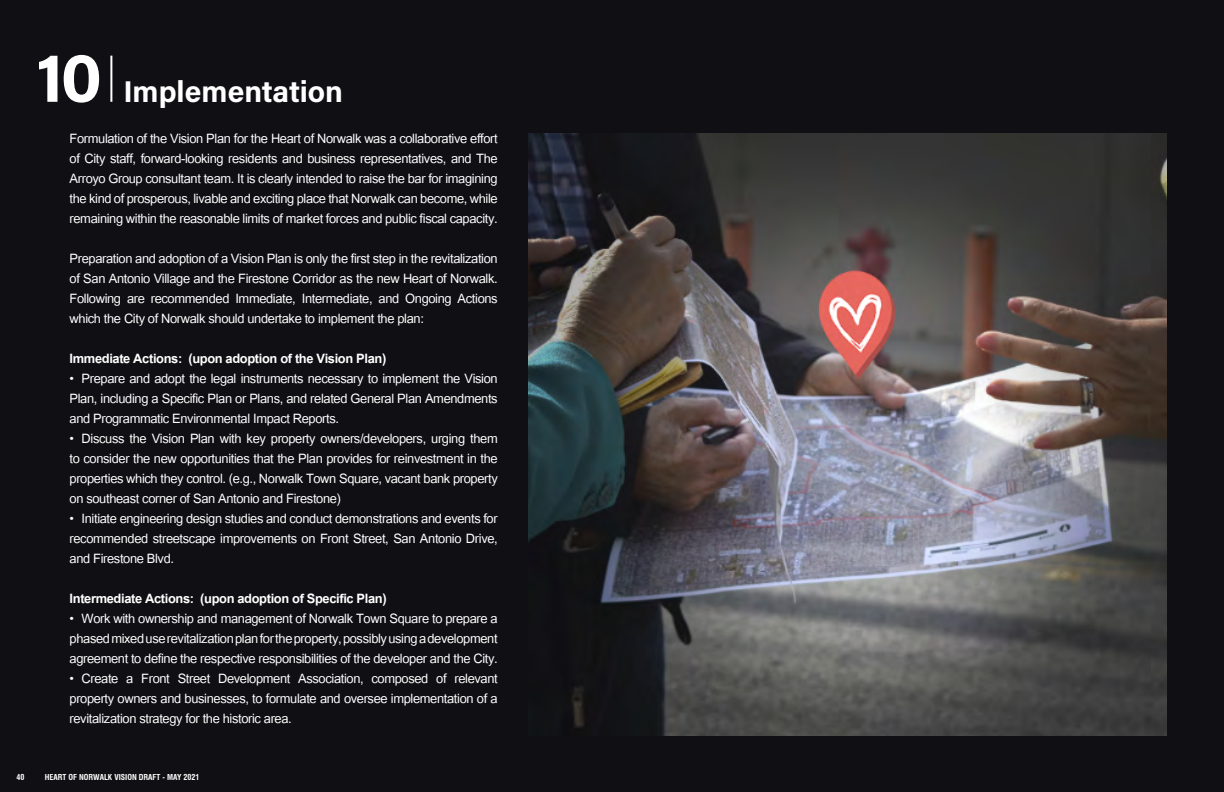
<style>
.page{position:relative;width:1224px;height:792px;background:#100f14}
.page>*{position:absolute;margin:0;border:0;box-sizing:border-box;transform-origin:0 0}
.t1{font:70px "Acumin Variable Concept";color:#fff}
.t2{font:30px "Acumin Variable Concept";color:#fff}
.t3{font:18px/20px "Utsaah";letter-spacing:-.02em;color:#fff;text-align:justify}
.t4{font:700 18px "Utsaah";letter-spacing:-.02em;color:#fff}
.t5{font:700 condensed 8px "Swiss 721 BT";color:#fff}
</style>
<div class="page">
<hr style="left:110px;top:56px;width:2px;height:46px;background:#fff">
<img style="left:528px;top:134px;width:638px;height:602px">
<h1 class="t1" style="left:36px;top:29px;width:68px">10</h1>
<h2 class="t2" style="left:124px;top:70px;width:221px">Implementation</h2>
<p class="t3" style="left:70px;top:129px;width:430px">Formulation of the Vision Plan for the Heart of Norwalk was a collaborative effort of City staff, forward-looking residents and business representatives, and The Arroyo Group consultant team. It is clearly intended to raise the bar for imagining the kind of prosperous, livable and exciting place that Norwalk can become, while remaining within the reasonable limits of market forces and public fiscal capacity.</p>
<p class="t3" style="left:70px;top:249px;width:430px">Preparation and adoption of a Vision Plan is only the first step in the revitalization of San Antonio Village and the Firestone Corridor as the new Heart of Norwalk.<br>Following are recommended Immediate, Intermediate, and Ongoing Actions which the City of Norwalk should undertake to implement the plan:</p>
<p class="t4" style="left:70px;top:348px;width:318px">Immediate Actions: (upon adoption of the Vision Plan)</p>
<p class="t3" style="left:70px;top:369px;width:430px">• Prepare and adopt the legal instruments necessary to implement the Vision Plan, including a Specific Plan or Plans, and related General Plan Amendments and Programmatic Environmental Impact Reports.</p>
<p class="t3" style="left:70px;top:429px;width:430px">• Discuss the Vision Plan with key property owners/developers, urging them to consider the new opportunities that the Plan provides for reinvestment in the properties which they control. (e.g., Norwalk Town Square, vacant bank property on southeast corner of San Antonio and Firestone)</p>
<p class="t3" style="left:70px;top:509px;width:430px">• Initiate engineering design studies and conduct demonstrations and events for recommended streetscape improvements on Front Street, San Antonio Drive, and Firestone Blvd.</p>
<p class="t4" style="left:70px;top:588px;width:319px">Intermediate Actions: (upon adoption of Specific Plan)</p>
<p class="t3" style="left:70px;top:609px;width:430px">• Work with ownership and management of Norwalk Town Square to prepare a phased mixed use revitalization plan for the property, possibly using a development agreement to define the respective responsibilities of the developer and the City.</p>
<p class="t3" style="left:70px;top:669px;width:430px">• Create a Front Street Development Association, composed of relevant property owners and businesses, to formulate and oversee implementation of a revitalization strategy for the historic area.</p>
<p class="t5" style="left:17px;top:772px;width:9px">40</p>
<p class="t5" style="left:45px;top:772px;width:156px">HEART OF NORWALK VISION DRAFT - MAY 2021</p>
</div>
